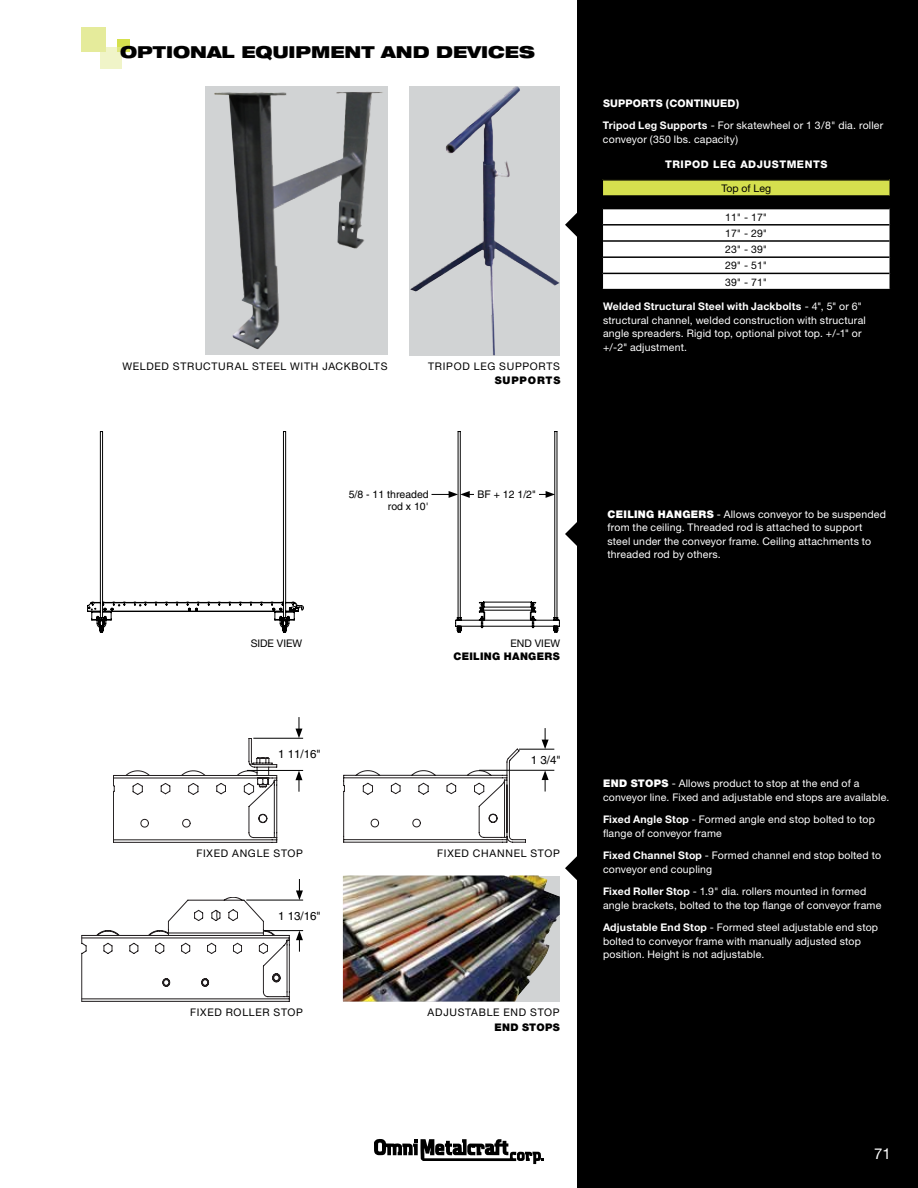
<style>
.page{position:relative;width:918px;height:1188px;background:#fff}
.page>*{position:absolute;margin:0;border:0;box-sizing:border-box;transform-origin:0 0}
.t1{font:900 expanded 16.5px "Helvetica Neue";color:#000}
.t2{font:15px "Helvetica Neue";color:#fff}
.t3{font:11.55px "Helvetica";color:#000}
.t4{font:10.5px/13.5px "Helvetica Neue";letter-spacing:.015em;color:#fff}
.t5{font:10.5px/16.2px "Helvetica Neue";letter-spacing:.06em;color:#000;text-align:justify}
.t6{font:10.5px/12.6px "Helvetica";color:#000;text-align:right}
.t7{font:900 10.5px "Helvetica Neue";letter-spacing:.035em;color:#000}
.t8{font:800 10.5px "Helvetica Neue";letter-spacing:.05em;color:#fff}
.t9{font:900 10.5px "Helvetica Neue";letter-spacing:.03em;color:#fff}
.s1{font-family:"Helvetica Neue"}
.s2{font-weight:800}
.s3{font-weight:700}
.s4{font-family:"Helvetica"}
.s5{font-weight:900}
</style>
<div class="page">
<svg style="left:374px;top:1139px;width:170px;height:25px"></svg>
<svg style="left:87px;top:431px;width:217px;height:201px"></svg>
<div style="left:578px;top:0;width:340px;height:1188px;background:#000"></div>
<svg style="left:432px;top:431px;width:146px;height:201px"></svg>
<svg style="left:565px;top:848px;width:13px;height:40px"></svg>
<svg style="left:565px;top:205px;width:13px;height:40px"></svg>
<div style="left:117px;top:40px;width:12px;height:12px;background:#d5e04e"></div>
<div style="left:81px;top:27px;width:25px;height:25px;background:#e5eb9b"></div>
<svg style="left:101px;top:47px;width:21px;height:21px"></svg>
<svg style="left:113px;top:738px;width:176px;height:105px"></svg>
<hr style="left:253px;top:738px;width:50px;height:1px;background:#000">
<hr style="left:247px;top:770px;width:56px;height:1px;background:#000">
<svg style="left:295px;top:717px;width:7px;height:21px"></svg>
<div style="left:275px;top:749px;width:49px;height:10px;background:#fff"></div>
<svg style="left:295px;top:771px;width:7px;height:21px"></svg>
<svg style="left:343px;top:748px;width:183px;height:94px"></svg>
<hr style="left:519px;top:749px;width:35px;height:1px;background:#000">
<hr style="left:479px;top:770px;width:75px;height:1px;background:#000">
<svg style="left:542px;top:728px;width:7px;height:21px"></svg>
<svg style="left:542px;top:770px;width:7px;height:22px"></svg>
<svg style="left:82px;top:897px;width:208px;height:105px"></svg>
<hr style="left:246px;top:900px;width:57px;height:1px;background:#000">
<hr style="left:264px;top:930px;width:39px;height:1px;background:#000">
<svg style="left:296px;top:879px;width:7px;height:21px"></svg>
<svg style="left:296px;top:931px;width:7px;height:21px"></svg>
<div style="left:275px;top:911px;width:49px;height:10px;background:#fff"></div>
<img style="left:343px;top:876px;width:217px;height:126px">
<img style="left:410px;top:86px;width:150px;height:269px">
<div style="left:205px;top:86px;width:183px;height:269px;background:#d1d3d4"></div>
<img style="left:214px;top:92px;width:144px;height:258px">
<svg style="left:602px;top:179px;width:289px;height:110px"></svg>
<h1 class="t1" style="left:120px;top:42px;width:415px">OPTIONAL EQUIPM ENT AND DEVICES</h1>
<p class="t5" style="left:122px;top:358px;width:267px">WELDED STRUCTURAL STEEL WITH JACKBOLTS</p>
<p class="t5" style="left:428px;top:358px;width:132px">TRIPOD LEG SUPPORTs</p>
<p class="t6" style="left:349px;top:488px;width:81px">5/8 - 11 threaded rod x 10<span class="s1">'</span></p>
<p class="t7" style="left:495px;top:374px;width:60px">SUPPORTS</p>
<p class="t6" style="left:478px;top:488px;width:60px">BF + 12 1/2"</p>
<p class="t5" style="left:251px;top:635px;width:13px">Side</p>
<p class="t5" style="left:277px;top:635px;width:14px">View</p>
<p class="t3" style="left:278px;top:747px;width:44px">1 11/16"</p>
<p class="t5" style="left:511px;top:635px;width:38px">End View</p>
<p class="t7" style="left:453px;top:650px;width:68px">CEILING HANGE</p>
<p class="t7" style="left:545px;top:650px;width:16px">RS</p>
<p class="t3" style="left:531px;top:753px;width:31px">1 3/4"</p>
<p class="t5" style="left:197px;top:845px;width:14px">Fixed</p>
<p class="t5" style="left:232px;top:845px;width:16px">Angle</p>
<p class="t5" style="left:274px;top:845px;width:16px">Stop</p>
<p class="t5" style="left:437px;top:845px;width:14px">Fixed</p>
<p class="t5" style="left:473px;top:845px;width:17px">Channel</p>
<p class="t5" style="left:531px;top:845px;width:16px">Stop</p>
<p class="t3" style="left:278px;top:909px;width:44px">1 13/16"</p>
<p class="t5" style="left:190px;top:1004px;width:14px">Fixed</p>
<p class="t5" style="left:226px;top:1004px;width:16px">Roller</p>
<p class="t5" style="left:274px;top:1004px;width:16px">Stop</p>
<p class="t5" style="left:428px;top:1004px;width:30px">Adjustable</p>
<p class="t5" style="left:504px;top:1004px;width:43px">End Stop</p>
<p class="t7" style="left:494px;top:1021px;width:67px">END STOPS</p>
<p class="t4" style="left:603px;top:92px;width:282px;line-height:22.5px;text-indent:63px"><span class="s2">(CONTINUED)<br></span><span class="s3">Tripod Leg Supports</span> - For skatewheel or 1 3/8" dia. roller</p>
<p class="t4" style="left:603px;top:132px;width:137px">conveyor (350 lbs. capacity)</p>
<p class="t8" style="left:665px;top:158px;width:29px">TRIPOD</p>
<p class="t8" style="left:713px;top:158px;width:60px">LEG ADJUSTM</p>
<p class="t8" style="left:797px;top:158px;width:24px">ENTS</p>
<p class="t5" style="left:721px;top:180px;width:51px">Top of Leg</p>
<p class="t5" style="left:725px;top:209px;width:44px">11" - 17" 17" - 29" 23" - 39" 29" - 51" 39" - 71"</p>
<p class="t8" style="left:603px;top:97px;width:16px">SUPPORTS</p>
<p class="t4" style="left:603px;top:299px;width:264px"><span class="s3">Welded Structural Steel with Jackbolts</span> - 4<span class="s4">"</span>, 5<span class="s4">"</span> or 6<span class="s4">" </span>structural channel, welded construction with structural angle spreaders. Rigid top, optional pivot top. +/-1<span class="s4">"</span> or +/-2<span class="s4">"</span> adjustment.</p>
<p class="t4" style="left:608px;top:507px;width:280px;text-indent:91px"><span class="s5">RS</span> - Allows conveyor to be suspended from the ceiling. Threaded rod is attached to support steel under the conveyor frame. Ceiling attachments to threaded rod by others.</p>
<p class="t9" style="left:607px;top:508px;width:68px">CEILING HANGE</p>
<p class="t4" style="left:603px;top:777px;width:288px"><span class="s5">END STOPS</span> - Allows product to stop at the end of a conveyor line. Fixed and adjustable end stops are available.</p>
<p class="t4" style="left:603px;top:813px;width:273px"><span class="s3">Fixed Angle Stop</span> - Formed angle end stop bolted to top flange of conveyor frame</p>
<p class="t4" style="left:603px;top:849px;width:280px"><span class="s3">Fixed Channel Stop</span> - Formed channel end stop bolted to conveyor end coupling</p>
<p class="t4" style="left:603px;top:885px;width:280px"><span class="s3">Fixed Roller Stop</span> - 1.9" dia. rollers mounted in formed angle brackets, bolted to the top flange of conveyor frame</p>
<p class="t4" style="left:603px;top:921px;width:277px"><span class="s3">Adjustable End Stop</span> - Formed steel adjustable end stop bolted to conveyor frame with manually adjusted stop position. Height is not adjustable.</p>
<h2 class="t2" style="left:874px;top:1145px;width:18px">71</h2>
</div>
